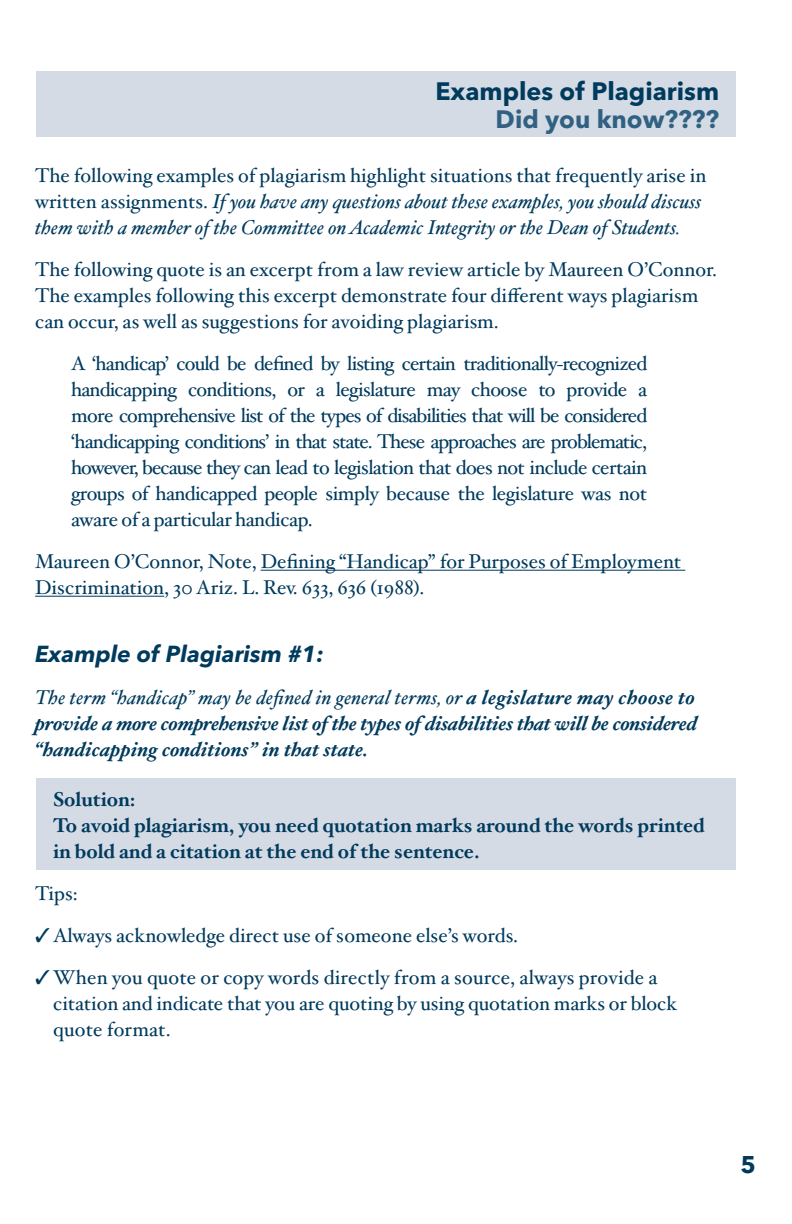
<style>
.page{position:relative;width:792px;height:1224px;background:#fff}
.page>*{position:absolute;margin:0;border:0;box-sizing:border-box;transform-origin:0 0}
.t1{font:700 25px "Avenir Next LT Pro";color:#003a5d}
.t2{font:700 25px "Avenir Next LT Pro";color:#316182}
.t3{font:700 24px "Avenir Next LT Pro";color:#003a5d}
.t4{font:italic 700 23px "Avenir Next LT Pro";color:#003a5d}
.t5{font:20px/26px "Hoefler Txt";color:#003a5d}
.t6{font:italic 20px/26px "Hoefler Txt";color:#003a5d}
.t7{font:italic 700 20px/26px "Hoefler Txt";color:#003a5d;text-align:justify}
.t8{font:700 20px/26px "Hoefler Txt";color:#003a5d}
.s1{font-style:normal}
.s2{font-weight:400}
</style>
<div class="page">
<div style="left:36px;top:778px;width:700px;height:91px;background:#d4dbe4"></div>
<div style="left:36px;top:71px;width:700px;height:66px;background:#d4dbe4"></div>
<hr style="left:261px;top:570px;width:424px;height:1px;background:#003a5d">
<hr style="left:35px;top:596px;width:129px;height:1px;background:#003a5d">
<p class="t1" style="left:435px;top:76px;width:285px">Examples of Plagiarism</p>
<p class="t2" style="left:496px;top:104px;width:225px">Did you know????</p>
<p class="t6" style="left:35px;top:162px;width:673px"><span class="s1">The following examples of plagiarism highlight situations that frequently arise in written assignments.</span> If you have any questions about these examples, you should discuss them with a member of the Committee on Academic Integrity or the Dean of Students.</p>
<p class="t5" style="left:35px;top:256px;width:681px">The following quote is an excerpt from a law review article by Maureen O’Connor.<br>The examples following this excerpt demonstrate four different ways plagiarism can occur, as well as suggestions for avoiding plagiarism.</p>
<p class="t5" style="left:71px;top:350px;width:578px;text-align:justify">A ‘handicap’ could be defined by listing certain traditionally-recognized handicapping conditions, or a legislature may choose to provide a more comprehensive list of the types of disabilities that will be considered ‘handicapping conditions’ in that state. These approaches are problematic, however, because they can lead to legislation that does not include certain groups of handicapped people simply because the legislature was not aware of a particular handicap.</p>
<p class="t5" style="left:35px;top:548px;width:648px">Maureen O’Connor, Note, Defining “Handicap” for Purposes of Employment<br>Discrimination, 30 Ariz. L. Rev. 633, 636 (1988).</p>
<p class="t4" style="left:35px;top:640px;width:291px">Example of Plagiarism #1:</p>
<p class="t7" style="left:35px;top:684px;width:664px"><span class="s2">The term “handicap” may be defined in general terms, or</span> a legislature may choose to provide a more comprehensive list of the types of disabilities that will be considered “handicapping conditions” in that state.</p>
<p class="t8" style="left:53px;top:785px;width:653px">Solution:<br>To avoid plagiarism, you need quotation marks around the words printed in bold and a citation at the end of the sentence.</p>
<p class="t5" style="left:35px;top:880px;width:44px">Tips:</p>
<p class="t5" style="left:35px;top:922px;width:482px">✓ Always acknowledge direct use of someone else’s words.</p>
<p class="t5" style="left:53px;top:963px;width:626px;text-indent:-18px">✓When you quote or copy words directly from a source, always provide a citation and indicate that you are quoting by using quotation marks or block quote format.</p>
<p class="t3" style="left:740px;top:1150px;width:17px">5</p>
</div>
